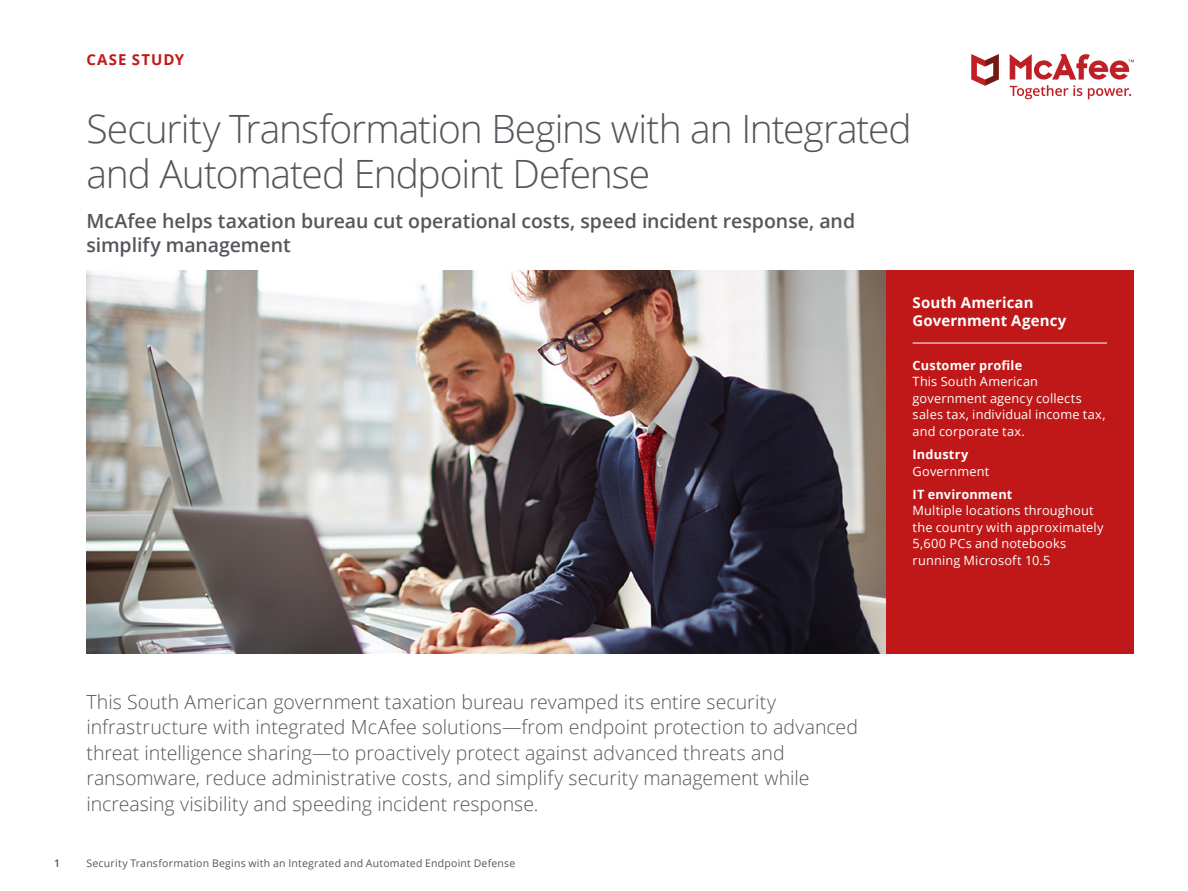
<style>
.page{position:relative;width:1188px;height:891px;background:#fff}
.page>*{position:absolute;margin:0;border:0;box-sizing:border-box;transform-origin:0 0}
.t1{font:300 39px/45px "Open Sans";letter-spacing:-.03em;color:#53565a}
.t2{font:300 19.5px/25.5px "Open Sans";color:#53565a}
.t3{font:600 19.5px/24px "Open Sans";letter-spacing:-.005em;color:#53565a}
.t4{font:700 15px/18px "Open Sans";letter-spacing:.005em;color:#fff}
.t5{font:700 15px "Open Sans";letter-spacing:.065em;color:#c01818}
.t6{font:12.75px/16.5px "Open Sans";letter-spacing:.015em;color:#fff}
.t7{font:700 12.75px "Open Sans";letter-spacing:.015em;color:#fff}
.t8{font:10.5px "Open Sans";letter-spacing:.025em;color:#53565a}
.t9{font:600 10.5px "Open Sans";color:#53565a}
</style>
<div class="page">
<div style="left:886px;top:270px;width:248px;height:383px;background:#c01818"></div>
<hr style="left:913px;top:343px;width:194px;height:1px;background:#fff">
<img style="left:86px;top:270px;width:800px;height:383px">
<svg style="left:971px;top:54px;width:28px;height:32px"></svg>
<svg style="left:1010px;top:54px;width:124px;height:45px"></svg>
<p class="t5" style="left:86px;top:49px;width:99px">CASE STUDY</p>
<h1 class="t1" style="left:86px;top:106px;width:827px">Security Transformation Begins with an Integrated and Automated Endpoint Defense</h1>
<p class="t3" style="left:86px;top:209px;width:770px">McAfee helps taxation bureau cut operational costs, speed incident response, and simplify management</p>
<p class="t2" style="left:86px;top:688px;width:773px">This South American government taxation bureau revamped its entire security infrastructure with integrated McAfee solutions—from endpoint protection to advanced threat intelligence sharing—to proactively protect against advanced threats and ransomware, reduce administrative costs, and simplify security management while increasing visibility and speeding incident response.</p>
<p class="t9" style="left:54px;top:856px;width:7px">1</p>
<p class="t8" style="left:86px;top:856px;width:431px">Security Transformation Begins with an Integrated and Automated Endpoint Defense</p>
<p class="t4" style="left:913px;top:294px;width:155px">South American<br>Government Agency</p>
<p class="t7" style="left:913px;top:356px;width:111px">Customer profile</p>
<p class="t6" style="left:913px;top:373px;width:194px">This South American government agency collects sales tax, individual income tax, and corporate tax.</p>
<p class="t7" style="left:913px;top:446px;width:57px">Industry</p>
<p class="t6" style="left:913px;top:463px;width:78px">Government</p>
<p class="t7" style="left:913px;top:485px;width:101px">IT environment</p>
<p class="t6" style="left:913px;top:502px;width:193px">Multiple locations throughout the country with approximately<br>5,600 PCs and notebooks running Microsoft 10.5</p>
</div>
